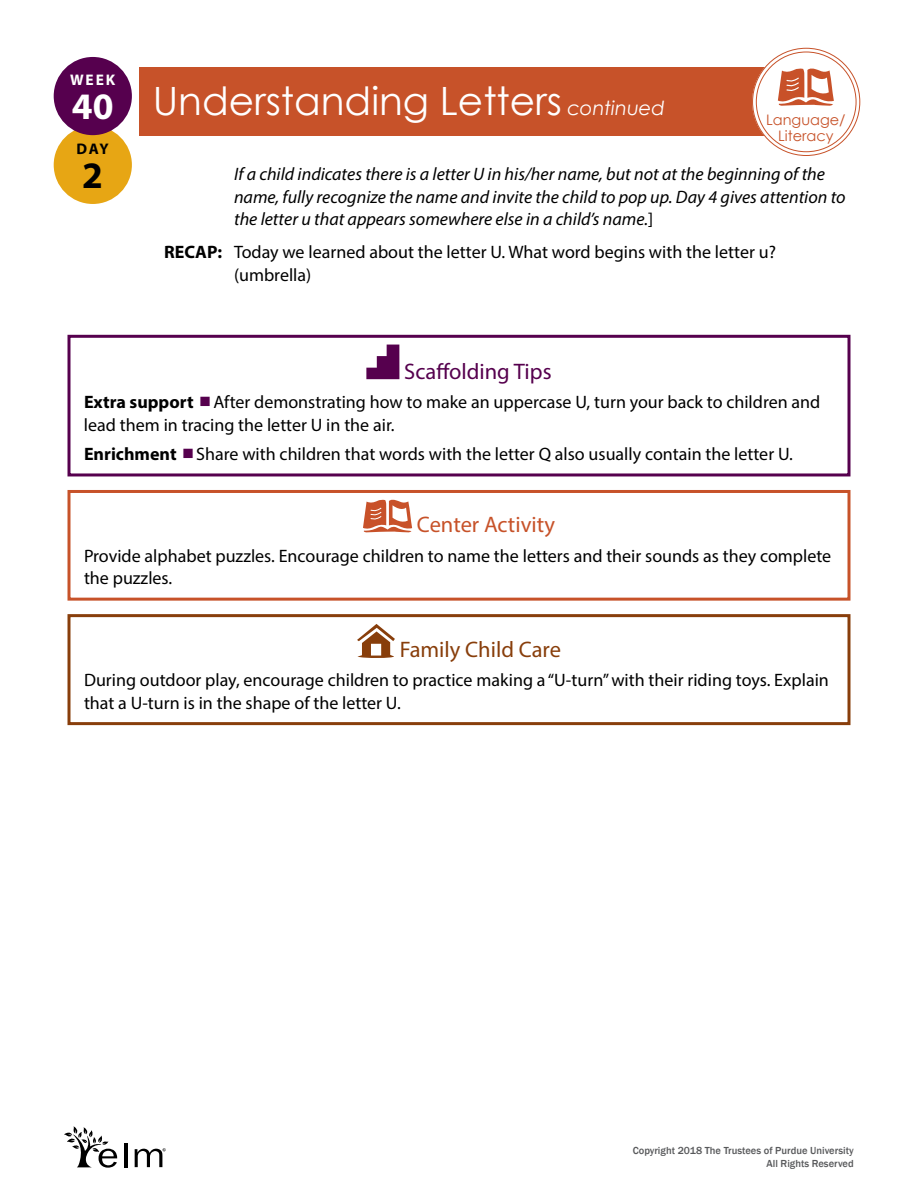
<style>
.page{position:relative;width:918px;height:1188px;background:#fff}
.page>*{position:absolute;margin:0;border:0;box-sizing:border-box;transform-origin:0 0}
.t1{font:39px "Century Gothic";color:#fff}
.t2{font:700 37.5px "Myriad Pro";color:#fff}
.t3{font:700 37.5px "Myriad Pro";color:#000}
.t4{font:22.5px "Myriad Pro";color:#56004e}
.t5{font:22.5px "Myriad Pro";color:#883e0b}
.t6{font:22.5px "Myriad Pro";color:#c75229}
.t7{font:18px/22.5px "Myriad Pro";color:#000}
.t8{font:italic 18px/22.5px "Myriad Pro";color:#000}
.t9{font:700 15.45px "Myriad Pro";color:#fff}
.t10{font:700 15.45px "Myriad Pro";color:#000}
.t11{font:14.55px/15.9px "Century Gothic";color:#c75229;text-align:center}
.t12{font:500 10.5px/12.6px "Franklin Gothic";color:#58595b;text-align:right}
.s1{font-style:italic;font-size:19.5px}
.s2{font-style:normal}
.s3{font-weight:700}
</style>
<div class="page">
<div style="left:140px;top:68px;width:631px;height:68px;background:#c75229"></div>
<div style="left:54px;top:126px;width:78px;height:78px;background:#e7a614;border-radius:50%"></div>
<div style="left:54px;top:57px;width:78px;height:78px;background:#56004e;border-radius:50%"></div>
<div style="left:754px;top:50px;width:104px;height:104px;background:#fff;border-radius:50%"></div>
<div style="left:752px;top:48px;width:108px;height:108px;border:4px solid #fff;border-radius:50%"></div>
<svg style="left:778px;top:69px;width:56px;height:37px"></svg>
<svg style="left:366px;top:345px;width:33px;height:34px"></svg>
<div style="left:68px;top:335px;width:782px;height:141px;border:3px solid #56004e"></div>
<svg style="left:363px;top:500px;width:49px;height:32px"></svg>
<div style="left:68px;top:490px;width:782px;height:111px;border:3px solid #c75229"></div>
<svg style="left:357px;top:624px;width:38px;height:34px"></svg>
<div style="left:68px;top:614px;width:782px;height:111px;border:3px solid #883e0b"></div>
<hr style="left:124px;top:1143px;width:3px;height:24px;background:#000">
<svg style="left:64px;top:1126px;width:53px;height:42px"></svg>
<svg style="left:135px;top:1148px;width:31px;height:19px"></svg>
<p class="t9" style="left:70px;top:69px;width:47px">WEEK</p>
<h2 class="t2" style="left:72px;top:82px;width:43px">40</h2>
<p class="t10" style="left:77px;top:138px;width:34px">DAY</p>
<h2 class="t3" style="left:82px;top:151px;width:22px">2</h2>
<h1 class="t1" style="left:153px;top:74px;width:514px">Understanding Letters <span class="s1">continued</span></h1>
<p class="t11" style="left:766px;top:111px;width:81px">Language/<br>Literacy</p>
<p class="t8" style="left:234px;top:162px;width:613px">If a child indicates there is a letter U in his/her name, but not at the beginning of the name, fully recognize the name and invite the child to pop up. Day 4 gives attention to the letter u that appears somewhere else in a child’s name.<span class="s2">]</span></p>
<p class="t7" style="left:234px;top:241px;width:543px;text-indent:-70px"><span class="s3">RECAP:</span> Today we learned about the letter U. What word begins with the letter u? (umbrella)</p>
<h4 class="t4" style="left:404px;top:358px;width:149px">Scaffolding Tips</h4>
<p class="t7" style="left:84px;top:391px;width:738px"><span class="s3">Extra support</span> After demonstrating how to make an uppercase U, turn your back to children and lead them in tracing the letter U in the air.</p>
<p class="t7" style="left:84px;top:442px;width:710px"><span class="s3">Enrichment</span> Share with children that words with the letter Q also usually contain the letter U.</p>
<h4 class="t6" style="left:417px;top:511px;width:140px">Center Activity</h4>
<p class="t7" style="left:84px;top:544px;width:749px">Provide alphabet puzzles. Encourage children to name the letters and their sounds as they complete the puzzles.</p>
<h4 class="t5" style="left:400px;top:635px;width:163px">Family Child Care</h4>
<p class="t7" style="left:84px;top:669px;width:746px">During outdoor play, encourage children to practice making a “U-turn” with their riding toys. Explain that a U-turn is in the shape of the letter U.</p>
<p class="t12" style="left:633px;top:1145px;width:223px">Copyright 2018 The Trustees of Purdue University<br>All Rights Reserved</p>
</div>
